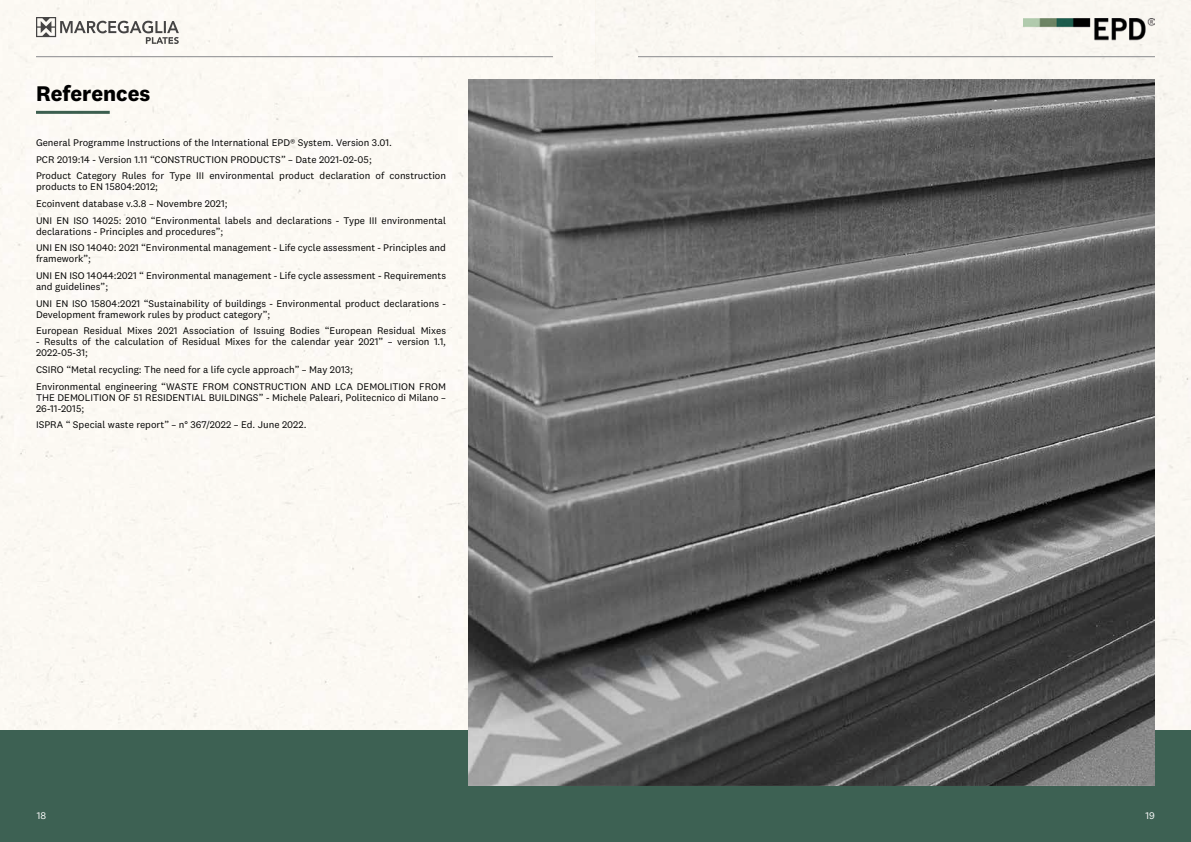
<style>
.page{position:relative;width:1191px;height:842px;background:#fff}
.page>*{position:absolute;margin:0;border:0;box-sizing:border-box;transform-origin:0 0}
.t1{font:700 22px "National 2";color:#000}
.t2{font:10px/16.7px "National 2";color:#000}
.t3{font:10px "National 2";color:#fff}
</style>
<div class="page">
<div style="left:0;top:0;width:1191px;height:730px;background:#fcf9f3"></div>
<img style="left:1023px;top:19px;width:132px;height:23px">
<hr style="left:36px;top:56px;width:517px;height:1px;background:#898a8d">
<hr style="left:638px;top:56px;width:517px;height:1px;background:#898a8d">
<svg style="left:36px;top:17px;width:143px;height:27px"></svg>
<div style="left:0;top:730px;width:1191px;height:112px;background:#3d6153"></div>
<hr style="left:36px;top:111px;width:74px;height:3px;background:#3d6153">
<img style="left:469px;top:79px;width:686px;height:706px">
<h1 class="t1" style="left:36px;top:80px;width:116px">References</h1>
<p class="t2" style="left:36px;top:134px;width:411px">General Programme Instructions of the International EPD® System. Version 3.01.<br>PCR 2019:14 - Version 1.11 “CONSTRUCTION PRODUCTS” – Date 2021-02-05;<br>Product Category Rules for Type III environmental product declaration of construction</p>
<p class="t2" style="left:36px;top:178px;width:411px">products to EN 15804:2012;<br>Ecoinvent database v.3.8 – Novembre 2021;<br>UNI EN ISO 14025: 2010 “Environmental labels and declarations - Type III environmental</p>
<p class="t2" style="left:36px;top:223px;width:411px">declarations - Principles and procedures”;<br>UNI EN ISO 14040: 2021 “Environmental management - Life cycle assessment - Principles and</p>
<p class="t2" style="left:36px;top:251px;width:411px">framework”;<br>UNI EN ISO 14044:2021 “ Environmental management - Life cycle assessment - Requirements</p>
<p class="t2" style="left:36px;top:278px;width:411px">and guidelines”;<br>UNI EN ISO 15804:2021 “Sustainability of buildings - Environmental product declarations -</p>
<p class="t2" style="left:36px;top:306px;width:411px">Development framework rules by product category”;<br>European Residual Mixes 2021 Association of Issuing Bodies “European Residual Mixes</p>
<p class="t2" style="left:36px;top:336px;width:411px;line-height:11px">- Results of the calculation of Residual Mixes for the calendar year 2021” – version 1.1,<br>2022-05-31;</p>
<p class="t2" style="left:36px;top:361px;width:411px">CSIRO “Metal recycling: The need for a life cycle approach” – May 2013;<br>Environmental engineering “WASTE FROM CONSTRUCTION AND LCA DEMOLITION FROM</p>
<p class="t2" style="left:36px;top:392px;width:411px;line-height:11px">THE DEMOLITION OF 51 RESIDENTIAL BUILDINGS” - Michele Paleari, Politecnico di Milano –<br>26-11-2015;</p>
<p class="t2" style="left:36px;top:417px;width:272px">ISPRA “ Special waste report” – n° 367/2022 – Ed. June 2022.</p>
<p class="t3" style="left:37px;top:809px;width:11px">18</p>
<p class="t3" style="left:1145px;top:809px;width:11px">19</p>
</div>
